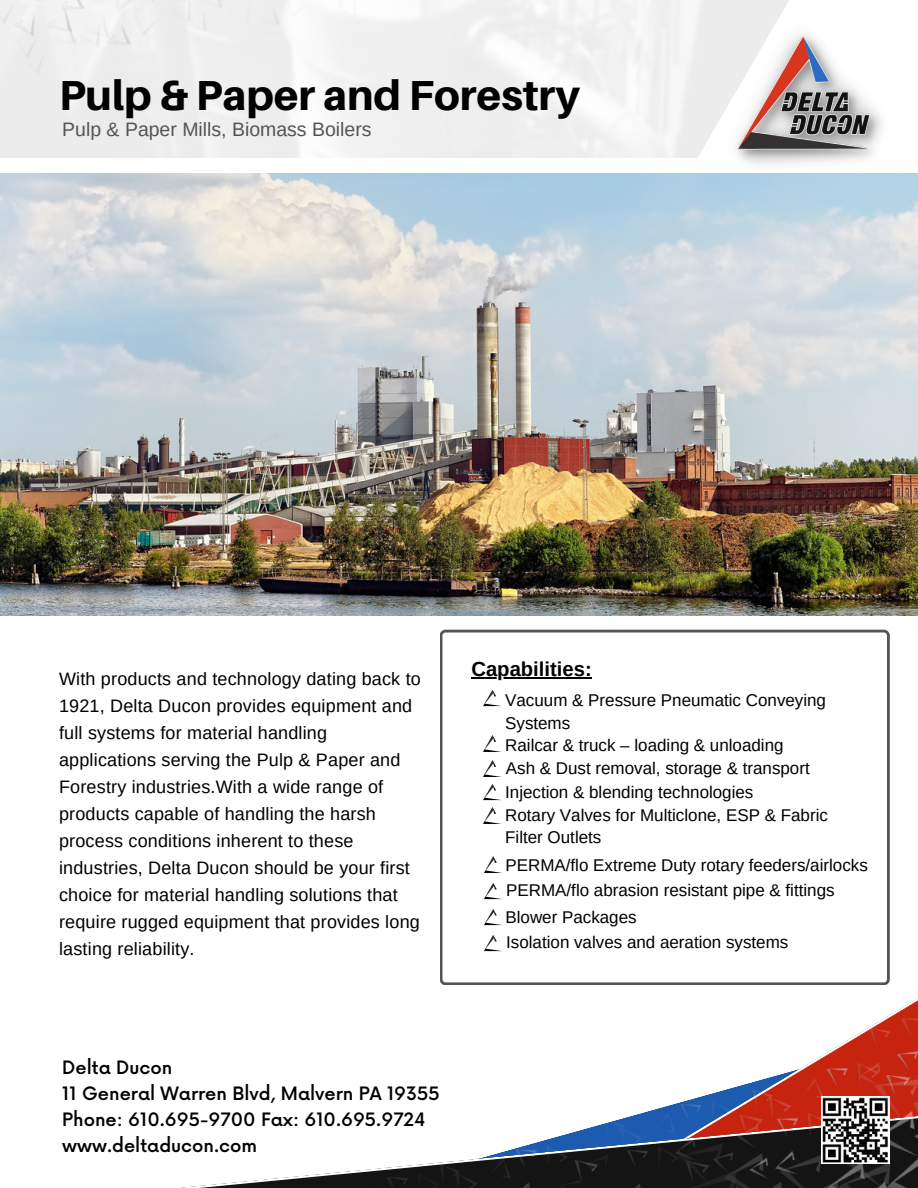
<style>
.page{position:relative;width:918px;height:1188px;background:#fff}
.page>*{position:absolute;margin:0;border:0;box-sizing:border-box;transform-origin:0 0}
.t1{font:800 42px "Aileron";color:#000}
.t2{font:700 20.25px "Arimo";color:#000}
.t3{font:19.5px "Arimo";color:#545454}
.t4{font:18px/27px "Arimo";letter-spacing:.01em;color:#000}
.t5{font:500 18px "Now";color:#000}
.t6{font:16.95px/22.8px "Arimo";color:#000}
</style>
<div class="page">
<svg style="left:664px;top:998px;width:254px;height:109px"></svg>
<svg style="left:179px;top:1111px;width:468px;height:77px"></svg>
<svg style="left:667px;top:0;width:122px;height:158px;fill:#ececec"></svg>
<img style="left:724px;top:19px;width:162px;height:146px">
<img style="left:774px;top:1112px;width:28px;height:19px">
<img style="left:774px;top:1131px;width:45px;height:21px">
<img style="left:771px;top:1127px;width:3px;height:7px">
<img style="left:746px;top:1081px;width:33px;height:22px">
<img style="left:802px;top:1112px;width:17px;height:30px">
<img style="left:794px;top:1152px;width:28px;height:36px">
<img style="left:820px;top:1055px;width:34px;height:26px">
<img style="left:819px;top:1081px;width:45px;height:81px">
<img style="left:851px;top:1056px;width:3px;height:36px">
<img style="left:822px;top:1134px;width:96px;height:54px">
<img style="left:763px;top:1090px;width:34px;height:37px">
<img style="left:796px;top:1073px;width:37px;height:39px">
<img style="left:821px;top:1096px;width:68px;height:67px">
<img style="left:623px;top:1146px;width:29px;height:18px">
<img style="left:794px;top:1169px;width:23px;height:19px">
<img style="left:623px;top:1164px;width:45px;height:22px">
<img style="left:580px;top:1143px;width:43px;height:35px">
<img style="left:599px;top:1112px;width:31px;height:33px">
<img style="left:652px;top:1146px;width:16px;height:29px">
<img style="left:629px;top:1186px;width:39px;height:2px">
<img style="left:607px;top:1178px;width:22px;height:1px">
<img style="left:771px;top:1134px;width:23px;height:54px">
<img style="left:674px;top:1091px;width:37px;height:27px">
<img style="left:737px;top:1103px;width:34px;height:37px">
<img style="left:668px;top:1118px;width:82px;height:70px">
<img style="left:706px;top:1096px;width:31px;height:34px">
<img style="left:669px;top:1140px;width:104px;height:48px">
<img style="left:615px;top:1122px;width:32px;height:35px">
<img style="left:647px;top:1107px;width:39px;height:39px">
<img style="left:434px;top:1157px;width:31px;height:20px">
<img style="left:607px;top:1179px;width:22px;height:9px">
<img style="left:510px;top:1137px;width:36px;height:26px">
<img style="left:572px;top:1149px;width:35px;height:36px">
<img style="left:521px;top:1163px;width:64px;height:22px">
<img style="left:541px;top:1141px;width:31px;height:34px">
<img style="left:521px;top:1185px;width:87px;height:3px">
<img style="left:450px;top:1167px;width:32px;height:21px">
<img style="left:483px;top:1152px;width:38px;height:36px">
<img style="left:306px;top:1185px;width:31px;height:3px">
<img style="left:381px;top:1164px;width:36px;height:24px">
<img style="left:443px;top:1177px;width:35px;height:11px">
<img style="left:412px;top:1169px;width:31px;height:19px">
<img style="left:354px;top:1180px;width:38px;height:8px">
<img style="left:904px;top:1168px;width:14px;height:6px">
<img style="left:894px;top:1003px;width:24px;height:35px">
<img style="left:864px;top:1077px;width:35px;height:57px">
<img style="left:899px;top:1077px;width:19px;height:91px">
<img style="left:896px;top:1038px;width:22px;height:39px">
<img style="left:854px;top:1053px;width:42px;height:40px">
<img style="left:864px;top:1017px;width:34px;height:37px">
<img style="left:159px;top:0;width:5px;height:11px">
<img style="left:181px;top:16px;width:30px;height:21px">
<img style="left:99px;top:29px;width:36px;height:27px">
<img style="left:39px;top:13px;width:12px;height:8px">
<img style="left:113px;top:12px;width:12px;height:17px">
<img style="left:82px;top:45px;width:22px;height:5px">
<img style="left:129px;top:0;width:14px;height:2px">
<img style="left:164px;top:0;width:31px;height:26px">
<img style="left:125px;top:2px;width:38px;height:39px">
<img style="left:191px;top:0;width:32px;height:16px">
<img style="left:215px;top:0;width:60px;height:7px">
<img style="left:223px;top:0;width:31px;height:28px">
<img style="left:317px;top:0;width:29px;height:10px">
<img style="left:275px;top:0;width:39px;height:23px">
<img style="left:21px;top:10px;width:17px;height:11px">
<img style="left:41px;top:14px;width:41px;height:42px">
<img style="left:16px;top:42px;width:34px;height:35px">
<img style="left:0;top:0;width:21px;height:21px">
<img style="left:41px;top:0;width:10px;height:9px">
<img style="left:51px;top:0;width:35px;height:21px">
<img style="left:86px;top:0;width:43px;height:12px">
<img style="left:81px;top:10px;width:32px;height:35px">
<svg style="left:0;top:0;width:16px;height:2px"></svg>
<div style="left:4px;top:21px;width:40px;height:42px;background:#ececec"></div>
<img style="left:0;top:19px;width:5px;height:35px">
<svg style="left:440px;top:630px;width:450px;height:355px"></svg>
<img style="left:481px;top:687px;width:25px;height:22px">
<img style="left:481px;top:781px;width:25px;height:22px">
<img style="left:481px;top:805px;width:25px;height:21px">
<img style="left:481px;top:854px;width:25px;height:21px">
<img style="left:481px;top:733px;width:25px;height:21px">
<img style="left:481px;top:758px;width:25px;height:21px">
<img style="left:481px;top:880px;width:25px;height:22px">
<img style="left:481px;top:906px;width:25px;height:22px">
<img style="left:481px;top:932px;width:25px;height:22px">
<img style="left:0;top:173px;width:918px;height:443px">
<hr style="left:471px;top:677px;width:121px;height:1px;background:#000">
<p class="t1" style="left:59px;top:69px;width:522px">Pulp &amp; Paper and Forestry</p>
<p class="t3" style="left:62px;top:118px;width:311px">Pulp &amp; Paper Mills, Biomass Boilers</p>
<p class="t4" style="left:59px;top:665px;width:363px">With products and technology dating back to 1921, Delta Ducon provides equipment and full systems for material handling applications serving the Pulp &amp; Paper and Forestry industries.With a wide range of products capable of handling the harsh process conditions inherent to these industries, Delta Ducon should be your first choice for material handling solutions that require rugged equipment that provides long lasting reliability.</p>
<p class="t2" style="left:471px;top:658px;width:122px">Capabilities:</p>
<p class="t6" style="left:505px;top:689px;width:322px">Vacuum &amp; Pressure Pneumatic Conveying<br>Systems</p>
<p class="t6" style="left:505px;top:734px;width:280px">Railcar &amp; truck – loading &amp; unloading</p>
<p class="t6" style="left:506px;top:756px;width:305px">Ash &amp; Dust removal, storage &amp; transport</p>
<p class="t6" style="left:505px;top:781px;width:250px">Injection &amp; blending technologies</p>
<p class="t6" style="left:505px;top:803px;width:324px">Rotary Valves for Multiclone, ESP &amp; Fabric<br>Filter Outlets</p>
<p class="t6" style="left:505px;top:853px;width:364px">PERMA/flo Extreme Duty rotary feeders/airlocks</p>
<p class="t6" style="left:506px;top:879px;width:330px">PERMA/flo abrasion resistant pipe &amp; fittings</p>
<p class="t6" style="left:505px;top:906px;width:133px">Blower Packages</p>
<p class="t6" style="left:506px;top:931px;width:284px">Isolation valves and aeration systems</p>
<p class="t5" style="left:62px;top:1058px;width:112px">Delta Ducon</p>
<p class="t5" style="left:62px;top:1084px;width:379px">11 General Warren Blvd, Malvern PA 19355</p>
<p class="t5" style="left:62px;top:1110px;width:365px">Phone: 610.695-9700 Fax: 610.695.9724</p>
<p class="t5" style="left:62px;top:1136px;width:196px">www.deltaducon.com</p>
</div>
